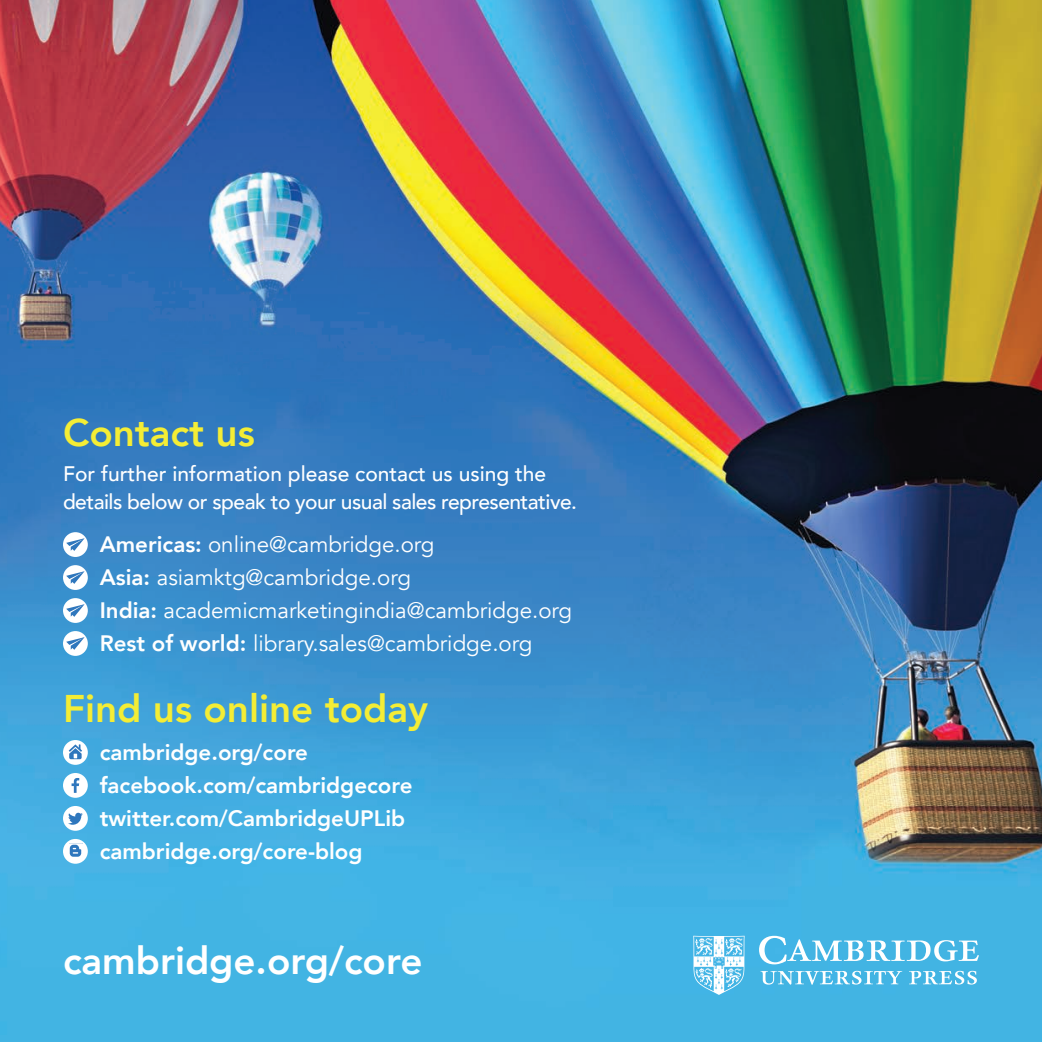
<style>
.page{position:relative;width:1042px;height:1042px;background:#fff}
.page>*{position:absolute;margin:0;border:0;box-sizing:border-box;transform-origin:0 0}
.t1{font:800 38.5px "Avenir";color:#f4ed35}
.t2{font:800 38.5px "Avenir";color:#fff}
.t3{font:22.4px/32.9px "Avenir";color:#fff}
.t4{font:800 22.4px/32.9px "Avenir";color:#fff}
.t5{font:500 21px/28px "Avenir";letter-spacing:-.025em;color:#fff}
.s1{font-weight:800}
</style>
<div class="page">
<img style="left:0;top:0;width:1042px;height:1042px">
<div style="left:63px;top:532px;width:25px;height:25px;background:#fff;border-radius:50%"></div>
<svg style="left:66px;top:538px;width:19px;height:13px"></svg>
<div style="left:63px;top:565px;width:25px;height:25px;background:#fff;border-radius:50%"></div>
<svg style="left:66px;top:571px;width:19px;height:13px"></svg>
<div style="left:63px;top:598px;width:25px;height:25px;background:#fff;border-radius:50%"></div>
<svg style="left:66px;top:604px;width:19px;height:13px"></svg>
<div style="left:63px;top:631px;width:25px;height:25px;background:#fff;border-radius:50%"></div>
<svg style="left:66px;top:637px;width:19px;height:13px"></svg>
<svg style="left:63px;top:740px;width:25px;height:25px"></svg>
<svg style="left:67px;top:743px;width:17px;height:16px"></svg>
<div style="left:63px;top:773px;width:25px;height:25px;background:#fff;border-radius:50%"></div>
<svg style="left:72px;top:778px;width:7px;height:15px"></svg>
<div style="left:63px;top:806px;width:25px;height:25px;background:#fff;border-radius:50%"></div>
<svg style="left:68px;top:813px;width:15px;height:12px"></svg>
<div style="left:63px;top:839px;width:25px;height:25px;background:#fff;border-radius:50%"></div>
<svg style="left:69px;top:843px;width:16px;height:14px"></svg>
<svg style="left:693px;top:936px;width:286px;height:59px;background:#6ec5ea"></svg>
<h1 class="t1" style="left:63px;top:403px;width:193px">Contact us</h1>
<p class="t5" style="left:63px;top:458px;width:515px">For further information please contact us using the details below or speak to your usual sales representative.</p>
<p class="t3" style="left:100px;top:528px;width:474px"><span class="s1">Americas:</span> online@cambridge.org<br><span class="s1">Asia:</span> asiamktg@cambridge.org<br><span class="s1">India:</span> academicmarketingindia@cambridge.org <span class="s1">Rest of world:</span> library.sales@cambridge.org</p>
<h1 class="t1" style="left:63px;top:678px;width:367px">Find us online today</h1>
<p class="t4" style="left:100px;top:735px;width:314px">cambridge.org/core facebook.com/cambridgecore twitter.com/CambridgeUPLib cambridge.org/core-blog</p>
<h1 class="t2" style="left:63px;top:931px;width:361px">cambridge.org/core</h1>
</div>
